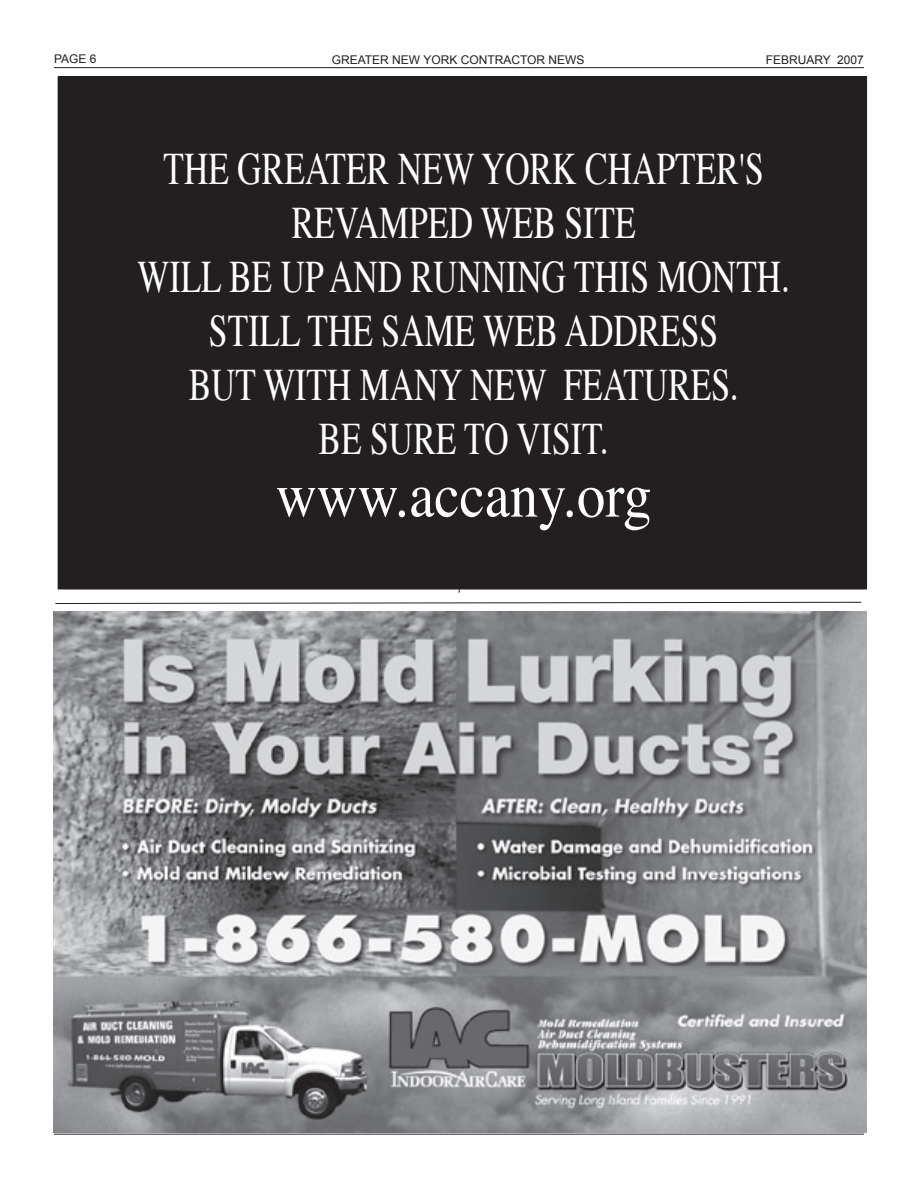
<style>
.page{position:relative;width:918px;height:1188px;background:#fff}
.page>*{position:absolute;margin:0;border:0;box-sizing:border-box;transform-origin:0 0}
.t1{font:63px "Times";color:#fff;scale:.9 1}
.t2{font:45px/54px "Times";color:#fff;text-align:center;scale:.75 1}
.t3{font:12px "Arial";color:#231f20}
</style>
<div class="page">
<hr style="left:54px;top:67px;width:810px;height:1px;background:#231f20">
<hr style="left:54px;top:1134px;width:810px;height:1px;background:#231f20">
<svg style="left:55px;top:602px;width:807px;height:2px"></svg>
<div style="left:58px;top:77px;width:809px;height:512px;background:#231f20"></div>
<img style="left:54px;top:611px;width:813px;height:521px">
<p class="t3" style="left:54px;top:52px;width:44px">PAGE 6</p>
<p class="t3" style="left:332px;top:53px;width:254px">GREATER NEW YORK CONTRACTOR NEWS</p>
<p class="t3" style="left:766px;top:53px;width:100px">FEBRUARY 2007</p>
<p class="t2" style="left:138px;top:138px;width:871px">THE GREATER NEW YORK CHAPTER'S<br>REVAMPED WEB SITE<br>WILL BE UP AND RUNNING THIS MONTH.<br>STILL THE SAME WEB ADDRESS<br>BUT WITH MANY NEW FEATURES.<br>BE SURE TO VISIT.</p>
<h1 class="t1" style="left:276px;top:437px;width:419px">www.accany.org</h1>
</div>
